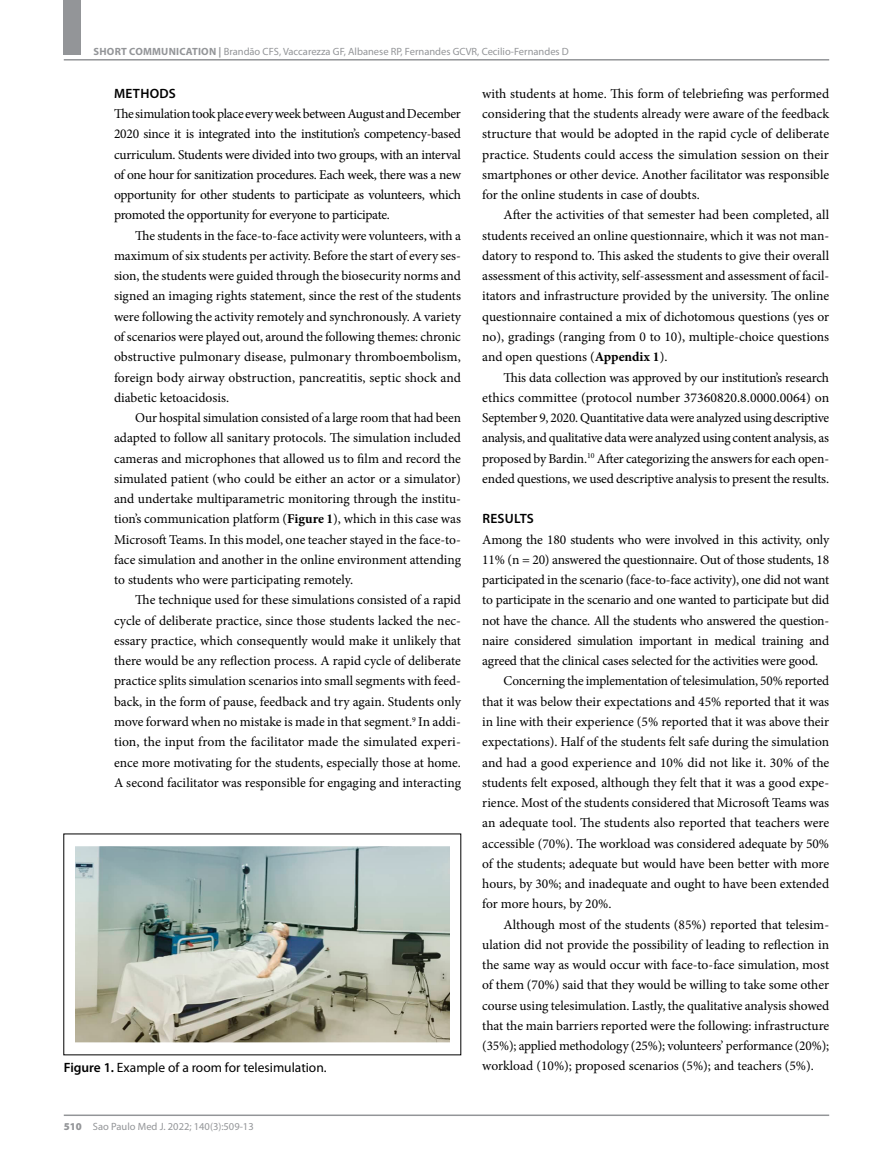
<style>
.page{position:relative;width:893px;height:1170px;background:#fff}
.page>*{position:absolute;margin:0;border:0;box-sizing:border-box;transform-origin:0 0}
.t1{font:13.5px/20.2px "Minion Pro";letter-spacing:-.005em;color:#000;text-align:justify}
.t2{font:13.5px "Myriad Pro";color:#000}
.t3{font:600 13.5px "Myriad Pro";letter-spacing:.02em;color:#000}
.t4{font:10.5px "Myriad Pro";color:#939598}
.s1{font-weight:700}
.s2{font-weight:600}
.s3{font-weight:900}
</style>
<div class="page">
<div style="left:64px;top:0;width:17px;height:55px;background:#939598"></div>
<hr style="left:64px;top:59px;width:765px;height:2px;background:#939598">
<hr style="left:64px;top:1114px;width:765px;height:1px;background:#939598">
<img style="left:75px;top:846px;width:374px;height:196px">
<p class="t4" style="left:94px;top:45px;width:477px"><span class="s1">SHORT COMMUNICATION |</span> Brandão CFS, Vaccarezza GF, Albanese RP, Fernandes GCVR, Cecilio-Fernandes D</p>
<p class="t3" style="left:114px;top:85px;width:63px">METHODS</p>
<p class="t1" style="left:114px;top:104px;width:348px">The simulation took place every week between August and December 2020 since it is integrated into the institution’s competency-based curriculum. Students were divided into two groups, with an interval of one hour for sanitization procedures. Each week, there was a new opportunity for other students to participate as volunteers, which promoted the opportunity for everyone to participate.</p>
<p class="t1" style="left:114px;top:225px;width:348px;text-indent:21px">The students in the face-to-face activity were volunteers, with a maximum of six students per activity. Before the start of every ses&shy;sion, the students were guided through the biosecurity norms and signed an imaging rights statement, since the rest of the students were following the activity remotely and synchronously. A variety of scenarios were played out, around the following themes: chronic obstructive pulmonary disease, pulmonary thromboembolism, foreign body airway obstruction, pancreatitis, septic shock and diabetic ketoacidosis.</p>
<p class="t1" style="left:114px;top:407px;width:348px;text-indent:21px">Our hospital simulation consisted of a large room that had been adapted to follow all sanitary protocols. The simulation included cameras and microphones that allowed us to film and record the simulated patient (who could be either an actor or a simulator) and undertake multiparametric monitoring through the institu&shy;tion’s communication platform (<span class="s1">Figure 1</span>), which in this case was Microsoft Teams. In this model, one teacher stayed in the face-to&shy;face simulation and another in the online environment attending to students who were participating remotely.</p>
<p class="t1" style="left:114px;top:590px;width:348px;text-indent:21px">The technique used for these simulations consisted of a rapid cycle of deliberate practice, since those students lacked the nec&shy;essary practice, which consequently would make it unlikely that there would be any reflection process. A rapid cycle of deliberate practice splits simulation scenarios into small segments with feed&shy;back, in the form of pause, feedback and try again. Students only move forward when no mistake is made in that segment.<sup>9</sup> In addi&shy;tion, the input from the facilitator made the simulated experi&shy;ence more motivating for the students, especially those at home.<br>A second facilitator was responsible for engaging and interacting</p>
<p class="t1" style="left:482px;top:83px;width:348px">with students at home. This form of telebriefing was performed considering that the students already were aware of the feedback structure that would be adopted in the rapid cycle of deliberate practice. Students could access the simulation session on their smartphones or other device. Another facilitator was responsible for the online students in case of doubts.</p>
<p class="t1" style="left:482px;top:205px;width:348px;text-indent:21px">After the activities of that semester had been completed, all students received an online questionnaire, which it was not man&shy;datory to respond to. This asked the students to give their overall assessment of this activity, self-assessment and assessment of facil&shy;itators and infrastructure provided by the university. The online questionnaire contained a mix of dichotomous questions (yes or no), gradings (ranging from 0 to 10), multiple-choice questions and open questions (<span class="s1">Appendix 1</span>).</p>
<p class="t1" style="left:482px;top:367px;width:349px;text-indent:21px">This data collection was approved by our institution’s research ethics committee (protocol number 37360820.8.0000.0064) on September 9, 2020. Quantitative data were analyzed using descriptive analysis, and qualitative data were analyzed using content analysis, as proposed by Bardin.<sup>10</sup> After categorizing the answers for each open&shy;ended questions, we used descriptive analysis to present the results.</p>
<p class="t3" style="left:482px;top:510px;width:53px">RESULTS</p>
<p class="t1" style="left:482px;top:529px;width:348px">Among the 180 students who were involved in this activity, only</p>
<p class="t1" style="left:482px;top:549px;width:348px">11% (n = 20) answered the questionnaire. Out of those students, 18</p>
<p class="t1" style="left:482px;top:569px;width:348px">participated in the scenario (face-to-face activity), one did not want</p>
<p class="t1" style="left:482px;top:590px;width:348px">to participate in the scenario and one wanted to participate but did</p>
<p class="t1" style="left:482px;top:610px;width:348px">not have the chance. All the students who answered the question-</p>
<p class="t1" style="left:482px;top:630px;width:348px">naire considered simulation important in medical training and</p>
<p class="t1" style="left:482px;top:650px;width:338px">agreed that the clinical cases selected for the activities were good.</p>
<p class="t1" style="left:503px;top:671px;width:327px">Concerning the implementation of telesimulation, 50% reported</p>
<p class="t1" style="left:482px;top:691px;width:348px">that it was below their expectations and 45% reported that it was</p>
<p class="t1" style="left:482px;top:711px;width:348px">in line with their experience (5% reported that it was above their</p>
<p class="t1" style="left:482px;top:731px;width:348px">expectations). Half of the students felt safe during the simulation</p>
<p class="t1" style="left:482px;top:752px;width:349px">and had a good experience and 10% did not like it. 30% of the</p>
<p class="t1" style="left:482px;top:772px;width:348px">students felt exposed, although they felt that it was a good expe-</p>
<p class="t1" style="left:482px;top:792px;width:348px">rience. Most of the students considered that Microsoft Teams was</p>
<p class="t1" style="left:482px;top:812px;width:348px">an adequate tool. The students also reported that teachers were</p>
<p class="t1" style="left:482px;top:833px;width:348px">accessible (70%). The workload was considered adequate by 50%</p>
<p class="t1" style="left:482px;top:853px;width:348px">of the students; adequate but would have been better with more</p>
<p class="t1" style="left:482px;top:873px;width:348px">hours, by 30%; and inadequate and ought to have been extended</p>
<p class="t1" style="left:482px;top:893px;width:131px">for more hours, by 20%.</p>
<p class="t1" style="left:503px;top:914px;width:327px">Although most of the students (85%) reported that telesim-</p>
<p class="t1" style="left:482px;top:934px;width:348px">ulation did not provide the possibility of leading to reflection in</p>
<p class="t1" style="left:482px;top:954px;width:348px">the same way as would occur with face-to-face simulation, most</p>
<p class="t1" style="left:482px;top:974px;width:348px">of them (70%) said that they would be willing to take some other</p>
<p class="t1" style="left:482px;top:995px;width:348px">course using telesimulation. Lastly, the qualitative analysis showed</p>
<p class="t1" style="left:482px;top:1015px;width:348px">that the main barriers reported were the following: infrastructure</p>
<p class="t1" style="left:482px;top:1035px;width:348px">(35%); applied methodology (25%); volunteers’ performance (20%);</p>
<p class="t2" style="left:64px;top:1058px;width:264px"><span class="s2">Figure 1.</span> Example of a room for telesimulation.</p>
<p class="t1" style="left:482px;top:1055px;width:333px">workload (10%); proposed scenarios (5%); and teachers (5%).</p>
<p class="t4" style="left:64px;top:1119px;width:191px"><span class="s3">510</span> Sao Paulo Med J. 2022; 140(3):509-13</p>
</div>
